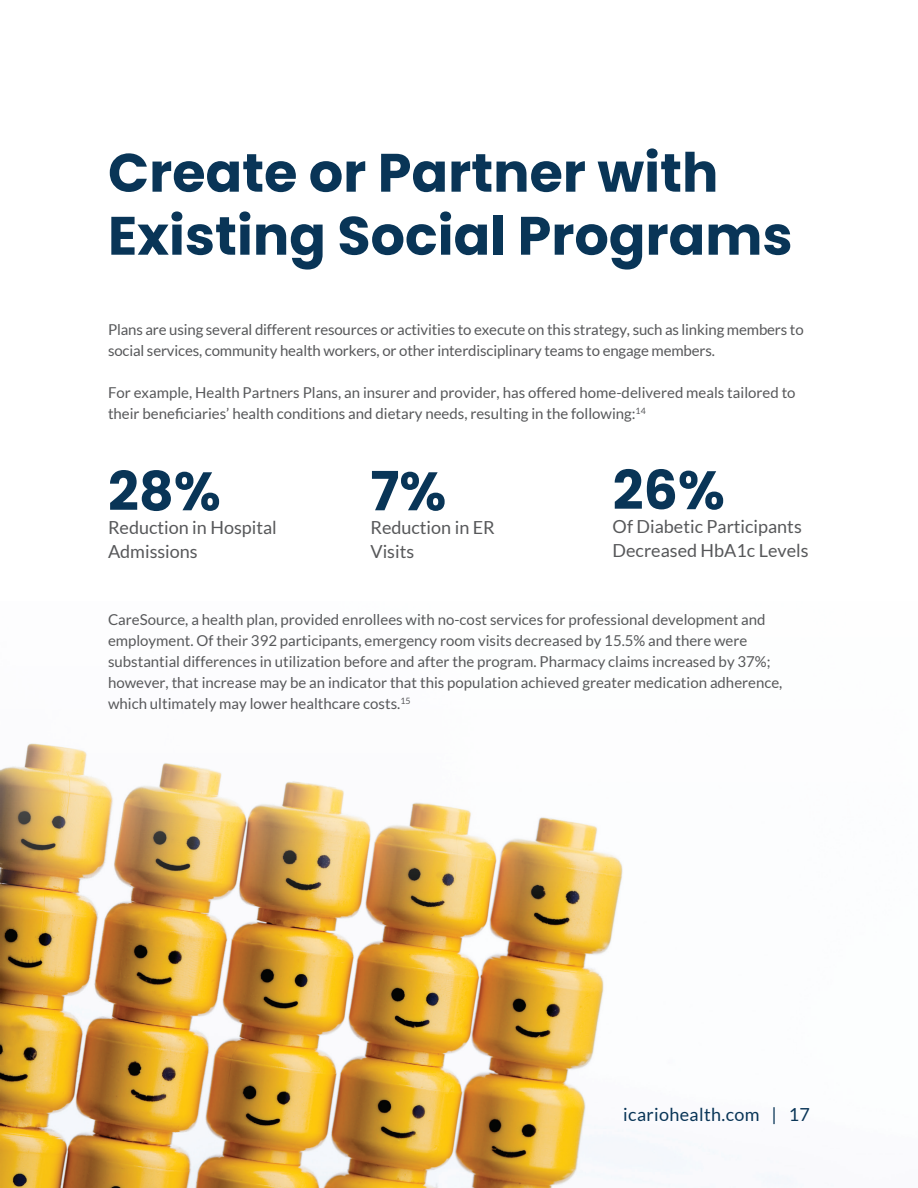
<style>
.page{position:relative;width:918px;height:1188px;background:#fff}
.page>*{position:absolute;margin:0;border:0;box-sizing:border-box;transform-origin:0 0}
.t1{font:700 54px/63px "Poppins";color:#093557}
.t2{font:18px/24px "Lato";color:#57585a}
.t3{font:18px "Lato";letter-spacing:.02em;color:#093557}
.t4{font:15px/21px "Lato";color:#57585a}
</style>
<div class="page">
<img style="left:0;top:920px;width:797px;height:268px">
<img style="left:0;top:743px;width:623px;height:177px">
<h1 class="t1" style="left:108px;top:142px;width:686px">Create or Partner with<br>Existing Social Programs</h1>
<p class="t4" style="left:108px;top:319px;width:697px">Plans are using several different resources or activities to execute on this strategy, such as linking members to social services, community health workers, or other interdisciplinary teams to engage members.</p>
<p class="t4" style="left:108px;top:382px;width:689px">For example, Health Partners Plans, an insurer and provider, has offered home-delivered meals tailored to their beneficiaries’ health conditions and dietary needs, resulting in the following:<sup>14</sup></p>
<h1 class="t1" style="left:108px;top:460px;width:114px">28%</h1>
<p class="t2" style="left:108px;top:516px;width:170px">Reduction in Hospital<br>Admissions</p>
<h1 class="t1" style="left:370px;top:460px;width:77px">7%</h1>
<p class="t2" style="left:370px;top:516px;width:126px">Reduction in ER<br>Visits</p>
<h1 class="t1" style="left:613px;top:459px;width:114px">26%</h1>
<p class="t2" style="left:613px;top:515px;width:197px">Of Diabetic Participants<br>Decreased HbA1c Levels</p>
<p class="t4" style="left:108px;top:609px;width:676px">CareSource, a health plan, provided enrollees with no-cost services for professional development and employment. Of their 392 participants, emergency room visits decreased by 15.5% and there were substantial differences in utilization before and after the program. Pharmacy claims increased by 37%; however, that increase may be an indicator that this population achieved greater medication adherence, which ultimately may lower healthcare costs.<sup>15</sup></p>
<p class="t3" style="left:623px;top:1105px;width:188px">icariohealth.com | 17</p>
</div>
